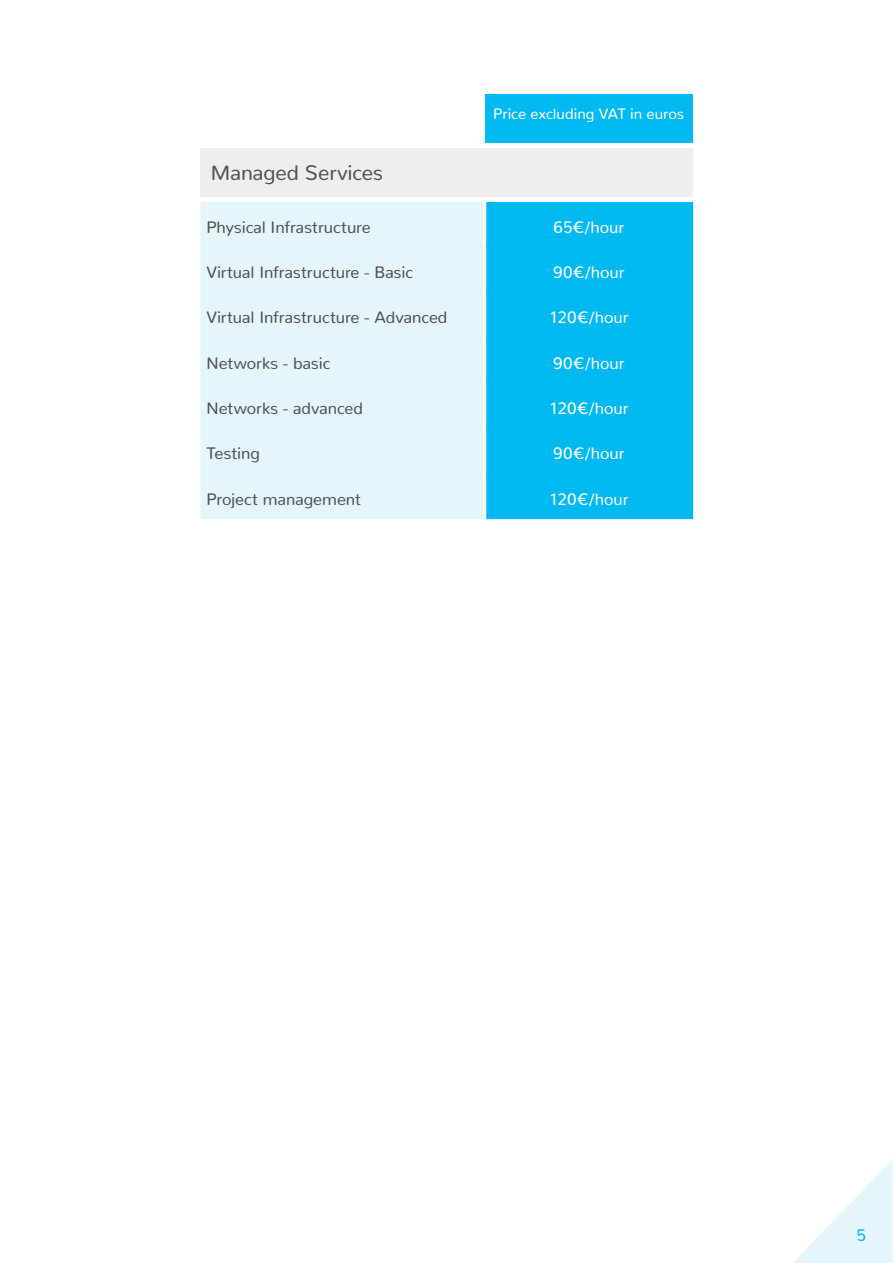
<style>
.page{position:relative;width:893px;height:1263px;background:#fff}
.page>*{position:absolute;margin:0;border:0;box-sizing:border-box;transform-origin:0 0}
.t1{font:21px "Nunito";letter-spacing:-.005em;color:#505453}
.t2{font:16.65px "Nunito";color:#00b9f1}
.t3{font:16.5px "Nunito";letter-spacing:-.005em;color:#505453}
.t4{font:16.5px "Nunito";color:#fff}
.t5{font:15px "Nunito";letter-spacing:-.005em;color:#fff}
</style>
<div class="page">
<svg style="left:793px;top:1160px;width:100px;height:103px"></svg>
<div style="left:200px;top:148px;width:493px;height:49px;background:#edeeee"></div>
<div style="left:200px;top:202px;width:283px;height:317px;background:#e5f5fc"></div>
<div style="left:486px;top:202px;width:207px;height:317px;background:#00b9f1"></div>
<div style="left:485px;top:94px;width:208px;height:48px;background:#00b9f1"></div>
<p class="t5" style="left:493px;top:101px;width:193px">Price excluding VAT in euros</p>
<p class="t1" style="left:211px;top:154px;width:174px">Managed Services</p>
<p class="t3" style="left:206px;top:213px;width:166px">Physical Infrastructure</p>
<p class="t4" style="left:553px;top:213px;width:72px">65€/hour</p>
<p class="t3" style="left:206px;top:258px;width:208px">Virtual Infrastructure - Basic</p>
<p class="t4" style="left:553px;top:258px;width:73px">90€/hour</p>
<p class="t3" style="left:206px;top:303px;width:243px">Virtual Infrastructure - Advanced</p>
<p class="t4" style="left:549px;top:303px;width:81px">120€/hour</p>
<p class="t3" style="left:206px;top:349px;width:126px">Networks - basic</p>
<p class="t4" style="left:553px;top:349px;width:73px">90€/hour</p>
<p class="t3" style="left:206px;top:394px;width:158px">Networks - advanced</p>
<p class="t4" style="left:549px;top:394px;width:81px">120€/hour</p>
<p class="t3" style="left:206px;top:439px;width:55px">Testing</p>
<p class="t4" style="left:553px;top:439px;width:73px">90€/hour</p>
<p class="t3" style="left:206px;top:484px;width:156px">Project management</p>
<p class="t4" style="left:549px;top:484px;width:81px">120€/hour</p>
<p class="t2" style="left:857px;top:1221px;width:11px">5</p>
</div>
